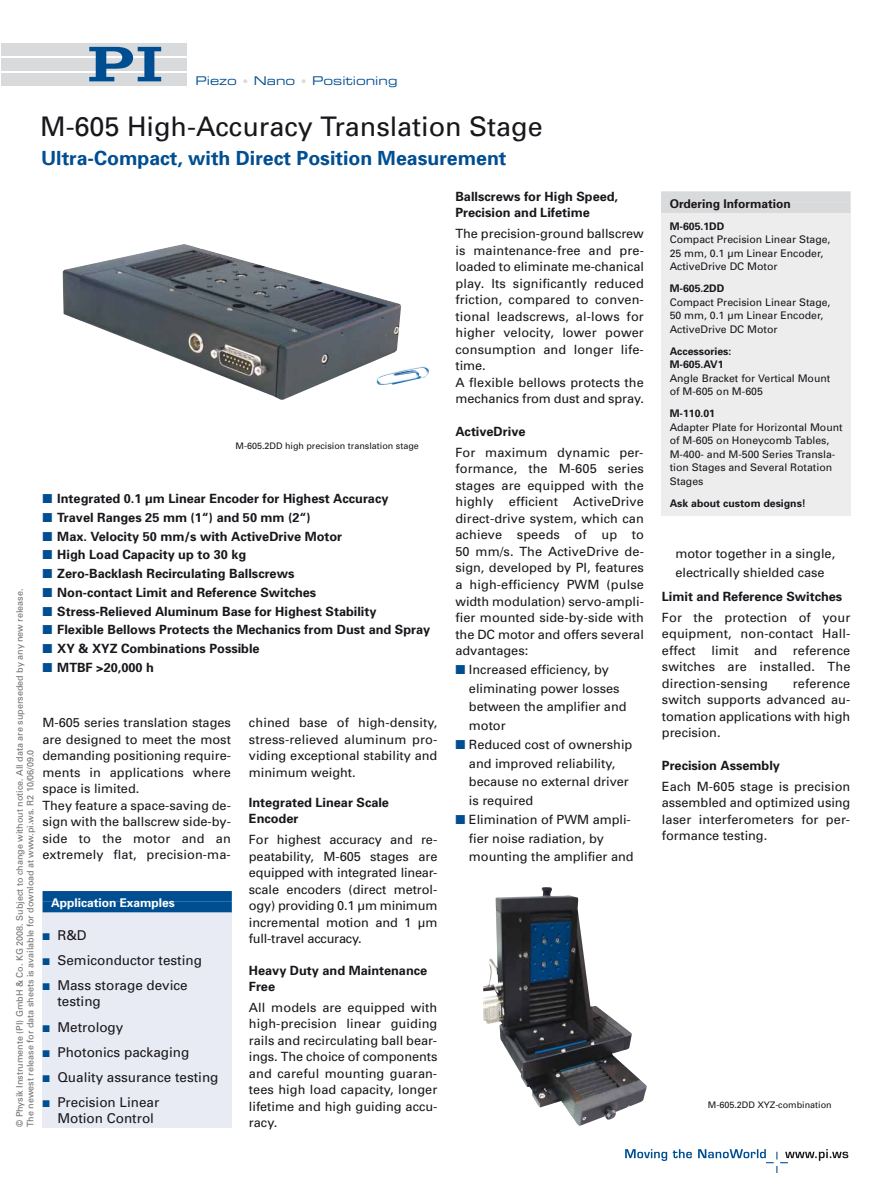
<style>
.page{position:relative;width:893px;height:1191px;background:#fff}
.page>*{position:absolute;margin:0;border:0;box-sizing:border-box;transform-origin:0 0}
.t1{font:27px "Univers";color:#1a171c}
.t2{font:700 19.5px "Univers";color:#004e92}
.t3{font:13.5px/16px "Univers";color:#1a171c}
.t4{font:12.75px/16.5px "Univers";color:#1a171c;text-align:justify}
.t5{font:700 12.75px/16.5px "Univers";color:#1a171c}
.t6{font:12px "Eurostile Extended Two";color:#004e92}
.t7{font:700 12px "Univers";color:#fff}
.t8{font:700 12px "Univers";color:#1a171c}
.t9{font:10.5px/13.5px "Univers";color:#1a171c}
.t10{font:700 10.5px/13.5px "Univers";color:#1a171c}
.t11{font:9px/10.8px "Univers";color:#6f7072}
.t12{font:9px "Univers";color:#1a171c}
.s1{font-size:10.5px;color:#d9dadb}
.s2{font-family:"European Pi Three";font-weight:400;font-size:15px;color:#004e92}
.s3{font-family:"European Pi Three";font-size:11.25px;color:#004e92}
.s4{font-family:"European Pi Three";font-size:15px;color:#004e92}
</style>
<div class="page">
<div style="left:64px;top:43px;width:123px;height:12px;background:#d9dadb"></div>
<div style="left:64px;top:58px;width:123px;height:12px;background:#d9dadb"></div>
<div style="left:64px;top:73px;width:123px;height:12px;background:#d9dadb"></div>
<svg style="left:89px;top:47px;width:72px;height:34px"></svg>
<div style="left:1px;top:43px;width:85px;height:12px;background:#d9dadb"></div>
<div style="left:1px;top:58px;width:85px;height:12px;background:#d9dadb"></div>
<div style="left:1px;top:73px;width:85px;height:12px;background:#d9dadb"></div>
<svg style="left:625px;top:1149px;width:223px;height:23px"></svg>
<div style="left:43px;top:891px;width:189px;height:236px;background:#e8ebf4"></div>
<div style="left:43px;top:891px;width:189px;height:10px;background:#004e92"></div>
<div style="left:43px;top:901px;width:189px;height:11px;background:#004e92"></div>
<div style="left:661px;top:192px;width:189px;height:324px;background:#ededee"></div>
<div style="left:661px;top:192px;width:189px;height:10px;background:#d9dadb"></div>
<div style="left:661px;top:202px;width:189px;height:11px;background:#d9dadb"></div>
<img style="left:483px;top:887px;width:164px;height:239px">
<img style="left:63px;top:244px;width:366px;height:156px">
<p class="t6" style="left:196px;top:76px;width:203px">Piezo <span class="s1">•</span> Nano <span class="s1">•</span> Positioning</p>
<h1 class="t1" style="left:40px;top:117px;width:504px">M-605 High-Accuracy Translation Stage</h1>
<h2 class="t2" style="left:41px;top:151px;width:467px">Ultra-Compact, with Direct Position Measurement</h2>
<p class="t12" style="left:236px;top:443px;width:185px">M-605.2DD high precision translation stage</p>
<p class="t5" style="left:42px;top:491px;width:348px"><span class="s2">-</span> Integrated 0.1 μm Linear Encoder for Highest Accuracy</p>
<p class="t5" style="left:42px;top:510px;width:270px"><span class="s2">-</span> Travel Ranges 25 mm (1“) and 50 mm (2“)</p>
<p class="t5" style="left:42px;top:529px;width:301px"><span class="s2">-</span> Max. Velocity 50 mm/s with ActiveDrive Motor</p>
<p class="t5" style="left:42px;top:548px;width:205px"><span class="s2">-</span> High Load Capacity up to 30 kg</p>
<p class="t5" style="left:42px;top:566px;width:253px"><span class="s2">-</span> Zero-Backlash Recirculating Ballscrews</p>
<p class="t5" style="left:42px;top:585px;width:275px"><span class="s2">-</span> Non-contact Limit and Reference Switches</p>
<p class="t5" style="left:42px;top:604px;width:336px"><span class="s2">-</span> Stress-Relieved Aluminum Base for Highest Stability</p>
<p class="t5" style="left:42px;top:623px;width:389px"><span class="s2">-</span> Flexible Bellows Protects the Mechanics from Dust and Spray</p>
<p class="t5" style="left:42px;top:641px;width:219px"><span class="s2">-</span> XY &amp; XYZ Combinations Possible</p>
<p class="t5" style="left:42px;top:660px;width:113px"><span class="s2">-</span> MTBF &gt;20,000 h</p>
<p class="t11" style="left:15px;top:1127px;width:540px;rotate:-90deg">© Physik Instrumente (PI) GmbH &amp; Co. KG 2008. Subject to change without notice. All data are superseded by any new release.<br>The newest release for data sheets is available for download at www.pi.ws. R2 10/06/09.0</p>
<p class="t4" style="left:42px;top:715px;width:190px;text-align:left">M-605 series translation stages are designed to meet the most demanding positioning require&shy;ments in applications where space is limited.<br>They feature a space-saving de&shy;sign with the ballscrew side-by&shy;side to the motor and an extremely flat, precision-ma-</p>
<p class="t4" style="left:249px;top:715px;width:190px">chined base of high-density, stress-relieved aluminum pro&shy;viding exceptional stability and minimum weight.</p>
<p class="t5" style="left:249px;top:795px;width:142px">Integrated Linear Scale<br>Encoder</p>
<p class="t4" style="left:249px;top:832px;width:190px">For highest accuracy and re&shy;peatability, M-605 stages are equipped with integrated linear&shy;scale encoders (direct metrol&shy;ogy) providing 0.1 μm minimum incremental motion and 1 μm full-travel accuracy.</p>
<p class="t5" style="left:249px;top:963px;width:180px">Heavy Duty and Maintenance<br>Free</p>
<p class="t4" style="left:249px;top:1000px;width:190px">All models are equipped with high-precision linear guiding rails and recirculating ball bear&shy;ings. The choice of components and careful mounting guaran&shy;tees high load capacity, longer lifetime and high guiding accu&shy;racy.</p>
<p class="t7" style="left:51px;top:898px;width:125px">Application Examples</p>
<p class="t3" style="left:43px;top:928px;width:46px"><span class="s3">-</span> R&amp;D</p>
<p class="t3" style="left:43px;top:953px;width:161px"><span class="s3">-</span> Semiconductor testing</p>
<p class="t3" style="left:57px;top:978px;width:132px;text-indent:-15px"><span class="s3">-</span> Mass storage device testing</p>
<p class="t3" style="left:43px;top:1020px;width:82px"><span class="s3">-</span> Metrology</p>
<p class="t3" style="left:43px;top:1045px;width:148px"><span class="s3">-</span> Photonics packaging</p>
<p class="t3" style="left:43px;top:1070px;width:177px"><span class="s3">-</span> Quality assurance testing</p>
<p class="t3" style="left:57px;top:1095px;width:103px;text-indent:-15px"><span class="s3">-</span> Precision Linear<br>Motion Control</p>
<p class="t5" style="left:455px;top:189px;width:164px">Ballscrews for High Speed,<br>Precision and Lifetime</p>
<p class="t4" style="left:455px;top:226px;width:190px;text-align:left">The precision-ground ballscrew is maintenance-free and pre&shy;loaded to eliminate me-chanical play. Its significantly reduced friction, compared to conven&shy;tional leadscrews, al-lows for higher velocity, lower power consumption and longer life&shy;time.<br>A flexible bellows protects the mechanics from dust and spray.</p>
<p class="t5" style="left:455px;top:424px;width:72px">ActiveDrive</p>
<p class="t4" style="left:455px;top:445px;width:190px">For maximum dynamic per&shy;formance, the M-605 series stages are equipped with the highly efficient ActiveDrive direct-drive system, which can achieve speeds of up to 50 mm/s. The ActiveDrive de&shy;sign, developed by PI, features a high-efficiency PWM (pulse width modulation) servo-ampli&shy;fier mounted side-by-side with the DC motor and offers several advantages:</p>
<p class="t4" style="left:469px;top:661px;width:159px;line-height:18.8px;text-align:left;text-indent:-14px"><span class="s4">-</span> Increased efficiency, by eliminating power losses between the amplifier and motor</p>
<p class="t4" style="left:469px;top:736px;width:165px;line-height:18.8px;text-align:left;text-indent:-14px"><span class="s4">-</span> Reduced cost of ownership and improved reliability, because no external driver is required</p>
<p class="t4" style="left:469px;top:811px;width:166px;line-height:18.8px;text-align:left;text-indent:-14px"><span class="s4">-</span> Elimination of PWM ampli&shy;fier noise radiation, by mounting the amplifier and</p>
<p class="t8" style="left:670px;top:199px;width:123px">Ordering Information</p>
<p class="t10" style="left:670px;top:220px;width:56px">M-605.1DD</p>
<p class="t9" style="left:670px;top:234px;width:162px">Compact Precision Linear Stage,<br>25 mm, 0.1 μm Linear Encoder,<br>ActiveDrive DC Motor</p>
<p class="t10" style="left:670px;top:283px;width:56px">M-605.2DD</p>
<p class="t9" style="left:670px;top:296px;width:162px">Compact Precision Linear Stage,<br>50 mm, 0.1 μm Linear Encoder,<br>ActiveDrive DC Motor</p>
<p class="t10" style="left:670px;top:345px;width:63px">Accessories:<br>M-605.AV1</p>
<p class="t9" style="left:670px;top:372px;width:162px">Angle Bracket for Vertical Mount of M-605 on M-605</p>
<p class="t10" style="left:670px;top:408px;width:47px">M-110.01</p>
<p class="t9" style="left:670px;top:421px;width:174px">Adapter Plate for Horizontal Mount of M-605 on Honeycomb Tables,<br>M-400- and M-500 Series Transla&shy;tion Stages and Several Rotation<br>Stages</p>
<p class="t10" style="left:670px;top:497px;width:138px">Ask about custom designs!</p>
<p class="t4" style="left:675px;top:545px;width:161px;line-height:18.8px">motor together in a single, electrically shielded case</p>
<p class="t5" style="left:662px;top:589px;width:182px">Limit and Reference Switches</p>
<p class="t4" style="left:662px;top:610px;width:190px">For the protection of your equipment, non-contact Hall&shy;effect limit and reference switches are installed. The direction-sensing</p>
<p class="t4" style="left:662px;top:676px;width:190px;text-indent:131px">reference switch supports advanced au&shy;tomation applications with high precision.</p>
<p class="t5" style="left:662px;top:758px;width:120px">Precision Assembly</p>
<p class="t4" style="left:662px;top:779px;width:190px">Each M-605 stage is precision assembled and optimized using laser interferometers for per&shy;formance testing.</p>
<p class="t12" style="left:708px;top:1101px;width:125px">M-605.2DD XYZ-combination</p>
</div>
